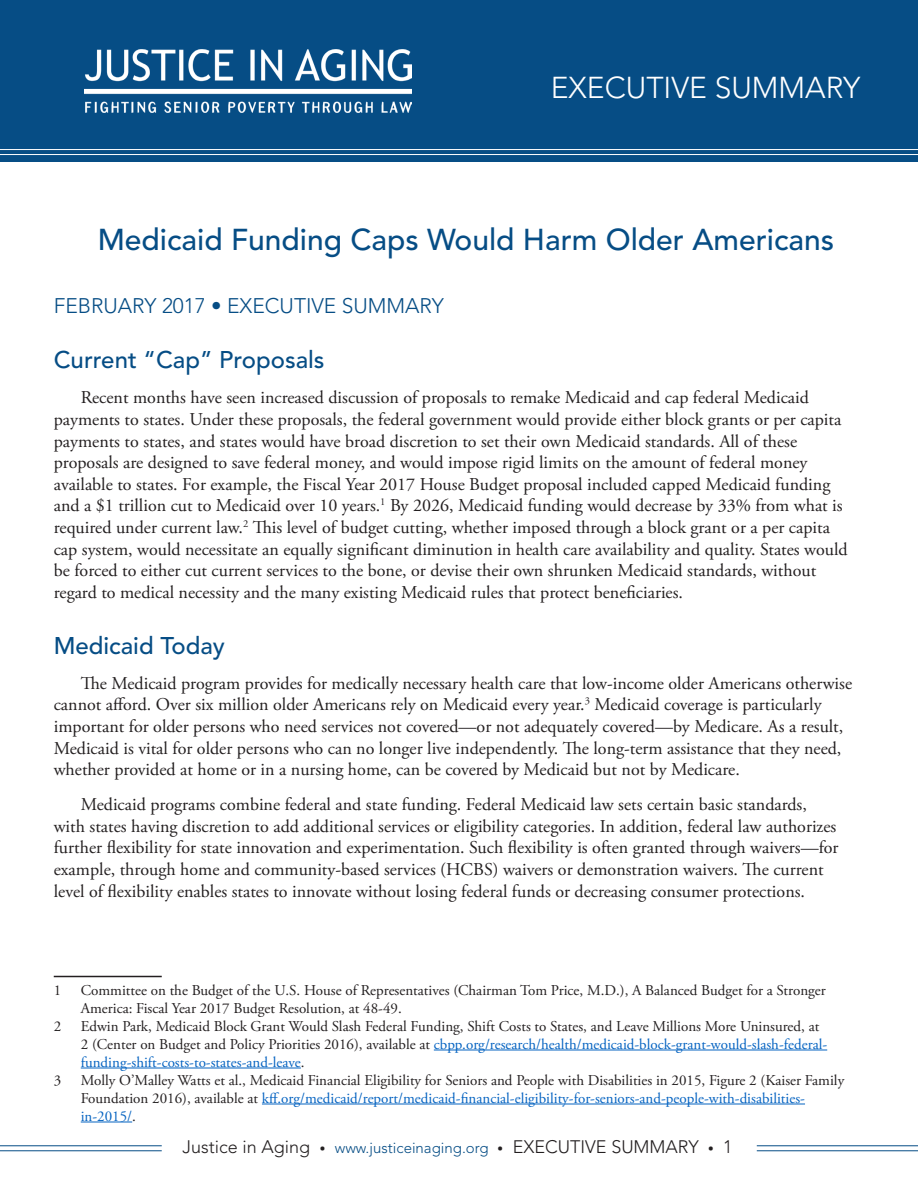
<style>
.page{position:relative;width:918px;height:1188px;background:#fff}
.page>*{position:absolute;margin:0;border:0;box-sizing:border-box;transform-origin:0 0}
.Main_Header{font:500 30px "Avenir LT Std";color:#064d85}
.t1{font:300 30px "Avenir LT Std";color:#fff}
.Section_Headers{font:500 24px "Avenir LT Std";color:#064d85}
.t2{font:300 21px "Avenir LT Std";color:#064d85}
.Body_Text{font:18px/21.6px "Adobe Garamond Pro";color:#231f20}
.t3{font:300 18px "Avenir LT Std";color:#231f20}
.Footnotes{font:15px/18px "Adobe Garamond Pro";color:#231f20}
.s1{color:#0563c1}
.s2{font-family:"Skolar Sans";font-weight:400}
.s3{font-size:15px;color:#064d85}
</style>
<div class="page">
<div style="left:0;top:1px;width:918px;height:161px;background:#064d85"></div>
<hr style="left:0;top:149px;width:918px;height:1px;background:#fff">
<hr style="left:0;top:154px;width:918px;height:1px;background:#fff">
<img style="left:84px;top:50px;width:328px;height:63px">
<hr style="left:0;top:1150px;width:162px;height:1px;background:#064d85">
<hr style="left:0;top:1145px;width:162px;height:1px;background:#064d85">
<hr style="left:757px;top:1150px;width:161px;height:1px;background:#064d85">
<hr style="left:757px;top:1145px;width:161px;height:1px;background:#064d85">
<hr style="left:54px;top:976px;width:108px;height:1px;background:#231f20">
<hr style="left:434px;top:1050px;width:393px;height:1px;background:#0563c1">
<hr style="left:81px;top:1068px;width:220px;height:1px;background:#0563c1">
<hr style="left:262px;top:1104px;width:543px;height:1px;background:#0563c1">
<hr style="left:81px;top:1122px;width:51px;height:1px;background:#0563c1">
<h1 class="t1" style="left:551px;top:70px;width:311px">EXECUTIVE SUMMARY</h1>
<p class="Main_Header" style="left:98px;top:222px;width:738px">Medicaid Funding Caps Would Harm Older Americans</p>
<p class="t2" style="left:54px;top:293px;width:392px">FEBRUARY 2017 • EXECUTIVE SUMMARY</p>
<p class="Section_Headers" style="left:54px;top:346px;width:272px">Current “Cap” Proposals</p>
<p class="Body_Text" style="left:54px;top:388px;width:795px;text-indent:27px">Recent months have seen increased discussion of proposals to remake Medicaid and cap federal Medicaid payments to states. Under these proposals, the federal government would provide either block grants or per capita payments to states, and states would have broad discretion to set their own Medicaid standards. All of these proposals are designed to save federal money, and would impose rigid limits on the amount of federal money available to states. For example, the Fiscal Year 2017 House Budget proposal included capped Medicaid funding and a $1 trillion cut to Medicaid over 10 years.<sup>1</sup> By 2026, Medicaid funding would decrease by 33% from what is required under current law.<sup>2</sup> This level of budget cutting, whether imposed through a block grant or a per capita cap system, would necessitate an equally significant diminution in health care availability and quality. States would be forced to either cut current services to the bone, or devise their own shrunken Medicaid standards, without regard to medical necessity and the many existing Medicaid rules that protect beneficiaries.</p>
<p class="Section_Headers" style="left:54px;top:631px;width:173px">Medicaid Today</p>
<p class="Body_Text" style="left:54px;top:673px;width:800px;text-indent:27px">The Medicaid program provides for medically necessary health care that low-income older Americans otherwise cannot afford. Over six million older Americans rely on Medicaid every year.<sup>3</sup> Medicaid coverage is particularly important for older persons who need services not covered—or not adequately covered—by Medicare. As a result, Medicaid is vital for older persons who can no longer live independently. The long-term assistance that they need, whether provided at home or in a nursing home, can be covered by Medicaid but not by Medicare.</p>
<p class="Body_Text" style="left:54px;top:794px;width:786px;text-indent:27px">Medicaid programs combine federal and state funding. Federal Medicaid law sets certain basic standards, with states having discretion to add additional services or eligibility categories. In addition, federal law authorizes further flexibility for state innovation and experimentation. Such flexibility is often granted through waivers—for example, through home and community-based services (HCBS) waivers or demonstration waivers. The current level of flexibility enables states to innovate without losing federal funds or decreasing consumer protections.</p>
<p class="Footnotes" style="left:54px;top:981px;width:9px">1</p>
<p class="Footnotes" style="left:81px;top:981px;width:747px">Committee on the Budget of the U.S. House of Representatives (Chairman Tom Price, M.D.), A Balanced Budget for a Stronger<br>America: Fiscal Year 2017 Budget Resolution, at 48-49.</p>
<p class="Footnotes" style="left:54px;top:1017px;width:9px">2</p>
<p class="Footnotes" style="left:81px;top:1017px;width:748px">Edwin Park, Medicaid Block Grant Would Slash Federal Funding, Shift Costs to States, and Leave Millions More Uninsured, at<br>2 (Center on Budget and Policy Priorities 2016), available at <span class="s1">cbpp.org/research/health/medicaid-block-grant-would-slash-federal&shy;funding-shift-costs-to-states-and-leave</span>.</p>
<p class="Footnotes" style="left:54px;top:1071px;width:9px">3</p>
<p class="Footnotes" style="left:81px;top:1071px;width:765px">Molly O’Malley Watts et al., Medicaid Financial Eligibility for Seniors and People with Disabilities in 2015, Figure 2 (Kaiser Family<br>Foundation 2016), available at <span class="s1">kff.org/medicaid/report/medicaid-financial-eligibility-for-seniors-and-people-with-disabilities&shy;in-2015/</span>.</p>
<p class="t3" style="left:182px;top:1136px;width:552px">Justice in Aging <span class="s2">•</span> <span class="s3">www.justiceinaging.org</span> <span class="s2">•</span> EXECUTIVE SUMMARY <span class="s2">•</span> 1</p>
</div>
